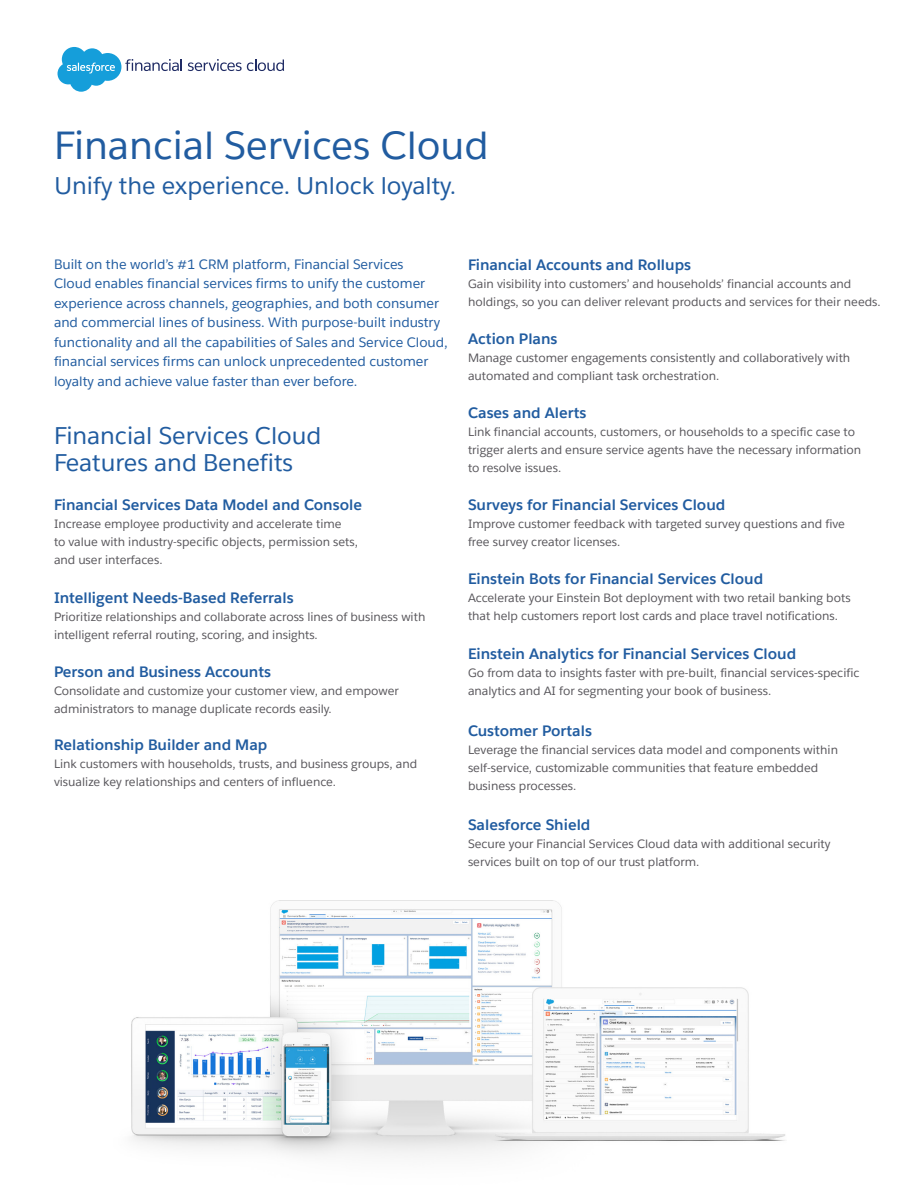
<style>
.page{position:relative;width:918px;height:1188px;background:#fff}
.page>*{position:absolute;margin:0;border:0;box-sizing:border-box;transform-origin:0 0}
.t1{font:39px "Salesforce Sans";color:#215ca0}
.Paragraph_Style_1{font:24px/27px "Salesforce Sans";color:#215ca0}
.t2{font:700 15px "Salesforce Sans";color:#215ca0}
.Paragraph_Style_1-2{font:13.5px/19.5px "Salesforce Sans";color:#215ca0}
.t3{font:12px/18px "Salesforce Sans";color:#59575c}
</style>
<div class="page">
<img style="left:131px;top:901px;width:654px;height:255px">
<svg style="left:58px;top:47px;width:124px;height:45px"></svg>
<svg style="left:188px;top:59px;width:96px;height:12px"></svg>
<p class="t1" style="left:54px;top:121px;width:436px">Financial Services Cloud</p>
<p class="Paragraph_Style_1" style="left:54px;top:172px;width:403px">Unify the experience. Unlock loyalty.</p>
<p class="Paragraph_Style_1-2" style="left:54px;top:254px;width:396px">Built on the world’s #1 CRM platform, Financial Services<br>Cloud enables financial services firms to unify the customer experience across channels, geographies, and both consumer and commercial lines of business. With purpose-built industry functionality and all the capabilities of Sales and Service Cloud, financial services firms can unlock unprecedented customer loyalty and achieve value faster than ever before.</p>
<p class="Paragraph_Style_1" style="left:54px;top:422px;width:269px">Financial Services Cloud<br>Features and Benefits</p>
<p class="t2" style="left:54px;top:495px;width:310px">Financial Services Data Model and Console</p>
<p class="t3" style="left:54px;top:515px;width:306px">Increase employee productivity and accelerate time<br>to value with industry-specific objects, permission sets, and user interfaces.</p>
<p class="t2" style="left:54px;top:588px;width:241px">Intelligent Needs-Based Referrals</p>
<p class="t3" style="left:54px;top:607px;width:373px">Prioritize relationships and collaborate across lines of business with intelligent referral routing, scoring, and insights.</p>
<p class="t2" style="left:54px;top:662px;width:219px">Person and Business Accounts</p>
<p class="t3" style="left:54px;top:681px;width:346px">Consolidate and customize your customer view, and empower administrators to manage duplicate records easily.</p>
<p class="t2" style="left:54px;top:735px;width:215px">Relationship Builder and Map</p>
<p class="t3" style="left:54px;top:754px;width:365px">Link customers with households, trusts, and business groups, and visualize key relationships and centers of influence.</p>
<p class="t2" style="left:468px;top:255px;width:225px">Financial Accounts and Rollups</p>
<p class="t3" style="left:468px;top:275px;width:414px">Gain visibility into customers’ and households’ financial accounts and holdings, so you can deliver relevant products and services for their needs.</p>
<p class="t2" style="left:468px;top:329px;width:91px">Action Plans</p>
<p class="t3" style="left:468px;top:349px;width:384px">Manage customer engagements consistently and collaboratively with automated and compliant task orchestration.</p>
<p class="t2" style="left:468px;top:403px;width:120px">Cases and Alerts</p>
<p class="t3" style="left:468px;top:423px;width:395px">Link financial accounts, customers, or households to a specific case to trigger alerts and ensure service agents have the necessary information to resolve issues.</p>
<p class="t2" style="left:468px;top:495px;width:259px">Surveys for Financial Services Cloud</p>
<p class="t3" style="left:468px;top:515px;width:379px">Improve customer feedback with targeted survey questions and five free survey creator licenses.</p>
<p class="t2" style="left:468px;top:569px;width:297px">Einstein Bots for Financial Services Cloud</p>
<p class="t3" style="left:468px;top:589px;width:384px">Accelerate your Einstein Bot deployment with two retail banking bots that help customers report lost cards and place travel notifications.</p>
<p class="t2" style="left:468px;top:644px;width:330px">Einstein Analytics for Financial Services Cloud</p>
<p class="t3" style="left:468px;top:663px;width:393px">Go from data to insights faster with pre-built, financial services-specific analytics and AI for segmenting your book of business.</p>
<p class="t2" style="left:468px;top:721px;width:125px">Customer Portals</p>
<p class="t3" style="left:468px;top:741px;width:372px">Leverage the financial services data model and components within self-service, customizable communities that feature embedded business processes.</p>
<p class="t2" style="left:468px;top:815px;width:124px">Salesforce Shield</p>
<p class="t3" style="left:468px;top:835px;width:364px">Secure your Financial Services Cloud data with additional security services built on top of our trust platform.</p>
</div>
